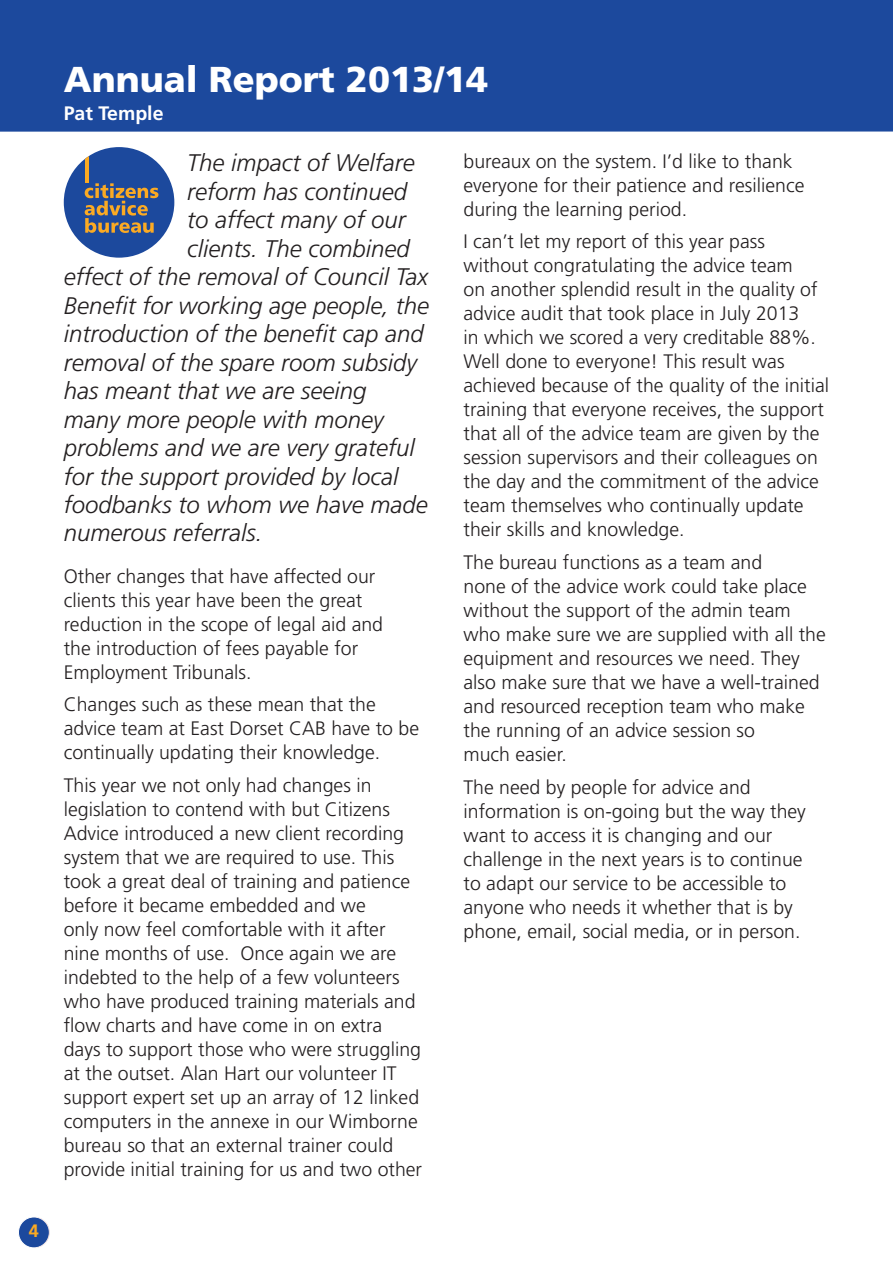
<style>
.page{position:relative;width:893px;height:1263px;background:#fff}
.page>*{position:absolute;margin:0;border:0;box-sizing:border-box;transform-origin:0 0}
.t1{font:900 36px "Frutiger LT";color:#fff}
.t2{font:italic 300 24px "Frutiger LT";color:#231f20}
.t3{font:300 19.5px/24px "Frutiger LT";color:#231f20}
.t4{font:700 19.5px "Frutiger LT";color:#fff}
.t5{font:700 18px "Frutiger LT";color:#fbaa23}
</style>
<div class="page">
<div style="left:18px;top:1217px;width:31px;height:31px;background:#1c499d;border-radius:50%"></div>
<div style="left:18px;top:1217px;width:32px;height:31px;border:1px solid #fff;border-radius:50%"></div>
<div style="left:0;top:0;width:893px;height:132px;background:#1c499d"></div>
<div style="left:64px;top:147px;width:110px;height:111px;background:#1c499d;border-radius:50%"></div>
<svg style="left:85px;top:156px;width:4px;height:27px"></svg>
<svg style="left:85px;top:183px;width:73px;height:50px"></svg>
<p class="t5" style="left:29px;top:1220px;width:12px">4</p>
<h1 class="t1" style="left:64px;top:58px;width:426px">Annual Report 2013/14</h1>
<p class="t4" style="left:64px;top:102px;width:101px">Pat Temple</p>
<p class="t2" style="left:187px;top:149px;width:229px">The impact of Welfare</p>
<p class="t2" style="left:187px;top:178px;width:222px">reform has continued</p>
<p class="t2" style="left:187px;top:206px;width:220px">to affect many of our</p>
<p class="t2" style="left:187px;top:235px;width:224px">clients. The combined</p>
<p class="t2" style="left:64px;top:263px;width:366px">effect of the removal of Council Tax</p>
<p class="t2" style="left:64px;top:292px;width:367px">Benefit for working age people, the</p>
<p class="t2" style="left:64px;top:320px;width:362px">introduction of the benefit cap and</p>
<p class="t2" style="left:64px;top:348px;width:355px">removal of the spare room subsidy</p>
<p class="t2" style="left:64px;top:377px;width:304px">has meant that we are seeing</p>
<p class="t2" style="left:64px;top:405px;width:322px">many more people with money</p>
<p class="t2" style="left:64px;top:434px;width:353px">problems and we are very grateful</p>
<p class="t2" style="left:64px;top:462px;width:336px">for the support provided by local</p>
<p class="t2" style="left:64px;top:491px;width:366px">foodbanks to whom we have made</p>
<p class="t2" style="left:64px;top:519px;width:200px">numerous referrals.</p>
<p class="t3" style="left:64px;top:564px;width:321px">Other changes that have affected our clients this year have been the great reduction in the scope of legal aid and the introduction of fees payable for Employment Tribunals.</p>
<p class="t3" style="left:64px;top:693px;width:357px">Changes such as these mean that the advice team at East Dorset CAB have to be continually updating their knowledge.</p>
<p class="t3" style="left:64px;top:773px;width:360px">This year we not only had changes in legislation to contend with but Citizens Advice introduced a new client recording system that we are required to use. This took a great deal of training and patience before it became embedded and we<br>only now feel comfortable with it after nine months of use. Once again we are indebted to the help of a few volunteers who have produced training materials and flow charts and have come in on extra days to support those who were struggling at the outset. Alan Hart our volunteer IT support expert set up an array of 12 linked computers in the annexe in our Wimborne bureau so that an external trainer could provide initial training for us and two other</p>
<p class="t3" style="left:463px;top:149px;width:342px">bureaux on the system. I’d like to thank everyone for their patience and resilience during the learning period.</p>
<p class="t3" style="left:463px;top:230px;width:367px">I can’t let my report of this year pass without congratulating the advice team<br>on another splendid result in the quality of advice audit that took place in July 2013<br>in which we scored a very creditable 88%.<br>Well done to everyone! This result was achieved because of the quality of the initial training that everyone receives, the support that all of the advice team are given by the session supervisors and their colleagues on the day and the commitment of the advice team themselves who continually update their skills and knowledge.</p>
<p class="t3" style="left:463px;top:550px;width:364px">The bureau functions as a team and<br>none of the advice work could take place without the support of the admin team who make sure we are supplied with all the equipment and resources we need. They also make sure that we have a well-trained and resourced reception team who make the running of an advice session so<br>much easier.</p>
<p class="t3" style="left:463px;top:775px;width:344px">The need by people for advice and information is on-going but the way they want to access it is changing and our challenge in the next years is to continue to adapt our service to be accessible to anyone who needs it whether that is by phone, email, social media, or in person.</p>
</div>
